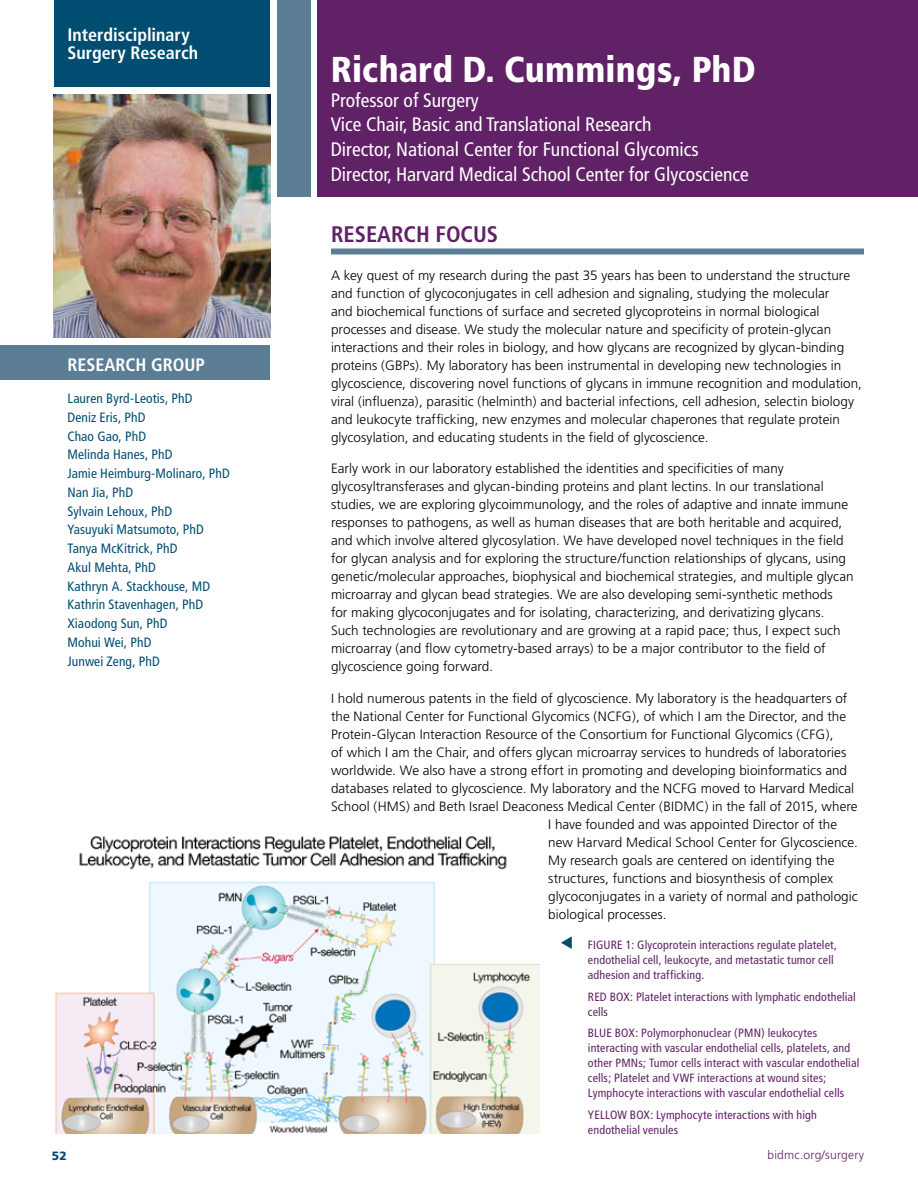
<style>
.page{position:relative;width:918px;height:1188px;background:#fff}
.page>*{position:absolute;margin:0;border:0;box-sizing:border-box;transform-origin:0 0}
.t1{font:900 condensed 36px "Frutiger";letter-spacing:.005em;color:#fff}
.t2{font:700 condensed 22.5px "Frutiger";color:#612166}
.t3{font:condensed 19.5px/24.6px "Frutiger";color:#fff}
.t4{font:700 condensed 18px/18px "Frutiger";color:#fff}
.t5{font:300 13.5px/18px "Frutiger";letter-spacing:.005em;color:#000}
.t6{font:condensed 13.5px/18.8px "Frutiger";letter-spacing:.01em;color:#004d71}
.t7{font:condensed 12px/15px "Frutiger";letter-spacing:.01em;color:#612166}
.t8{font:300 12px "Frutiger";letter-spacing:.02em;color:#612166}
.t9{font:900 12px "Frutiger";color:#004d71}
</style>
<div class="page">
<div style="left:54px;top:0;width:216px;height:86px;background:#004d71"></div>
<div style="left:277px;top:0;width:33px;height:197px;background:#5b7e95"></div>
<div style="left:318px;top:0;width:600px;height:197px;background:#612166"></div>
<div style="left:0;top:346px;width:270px;height:34px;background:#5b7e95"></div>
<img style="left:54px;top:94px;width:216px;height:244px">
<div style="left:331px;top:249px;width:533px;height:6px;background:#5b7e95"></div>
<svg style="left:561px;top:936px;width:11px;height:13px"></svg>
<img style="left:55px;top:836px;width:484px;height:298px">
<h3 class="t4" style="left:68px;top:25px;width:132px">Interdisciplinary<br>Surgery Research</h3>
<h3 class="t4" style="left:68px;top:356px;width:139px">RESEARCH GROUP</h3>
<p class="t6" style="left:68px;top:389px;width:164px">Lauren Byrd-Leotis, PhD<br>Deniz Eris, PhD<br>Chao Gao, PhD<br>Melinda Hanes, PhD<br>Jamie Heimburg-Molinaro, PhD<br>Nan Jia, PhD<br>Sylvain Lehoux, PhD<br>Yasuyuki Matsumoto, PhD<br>Tanya McKitrick, PhD<br>Akul Mehta, PhD<br>Kathryn A. Stackhouse, MD<br>Kathrin Stavenhagen, PhD<br>Xiaodong Sun, PhD<br>Mohui Wei, PhD<br>Junwei Zeng, PhD</p>
<h1 class="t1" style="left:331px;top:48px;width:427px">Richard D. Cummings, PhD</h1>
<h3 class="t3" style="left:331px;top:88px;width:420px">Professor of Surgery<br>Vice Chair, Basic and Translational Research<br>Director, National Center for Functional Glycomics Director, Harvard Medical School Center for Glycoscience</h3>
<h2 class="t2" style="left:331px;top:221px;width:169px">RESEARCH FOCUS</h2>
<p class="t5" style="left:331px;top:267px;width:532px">A key quest of my research during the past 35 years has been to understand the structure and function of glycoconjugates in cell adhesion and signaling, studying the molecular<br>and biochemical functions of surface and secreted glycoproteins in normal biological processes and disease. We study the molecular nature and specificity of protein-glycan interactions and their roles in biology, and how glycans are recognized by glycan-binding proteins (GBPs). My laboratory has been instrumental in developing new technologies in glycoscience, discovering novel functions of glycans in immune recognition and modulation, viral (influenza), parasitic (helminth) and bacterial infections, cell adhesion, selectin biology and leukocyte trafficking, new enzymes and molecular chaperones that regulate protein glycosylation, and educating students in the field of glycoscience.</p>
<p class="t5" style="left:331px;top:460px;width:524px">Early work in our laboratory established the identities and specificities of many glycosyltransferases and glycan-binding proteins and plant lectins. In our translational studies, we are exploring glycoimmunology, and the roles of adaptive and innate immune responses to pathogens, as well as human diseases that are both heritable and acquired, and which involve altered glycosylation. We have developed novel techniques in the field for glycan analysis and for exploring the structure/function relationships of glycans, using genetic/molecular approaches, biophysical and biochemical strategies, and multiple glycan microarray and glycan bead strategies. We are also developing semi-synthetic methods<br>for making glycoconjugates and for isolating, characterizing, and derivatizing glycans.<br>Such technologies are revolutionary and are growing at a rapid pace; thus, I expect such microarray (and flow cytometry-based arrays) to be a major contributor to the field of glycoscience going forward.</p>
<p class="t5" style="left:331px;top:689px;width:518px">I hold numerous patents in the field of glycoscience. My laboratory is the headquarters of</p>
<p class="t5" style="left:331px;top:707px;width:517px">the National Center for Functional Glycomics (NCFG), of which I am the Director, and the</p>
<p class="t5" style="left:331px;top:725px;width:504px">Protein-Glycan Interaction Resource of the Consortium for Functional Glycomics (CFG),</p>
<p class="t5" style="left:331px;top:743px;width:517px">of which I am the Chair, and offers glycan microarray services to hundreds of laboratories</p>
<p class="t5" style="left:331px;top:761px;width:518px">worldwide. We also have a strong effort in promoting and developing bioinformatics and</p>
<p class="t5" style="left:331px;top:779px;width:525px">databases related to glycoscience. My laboratory and the NCFG moved to Harvard Medical</p>
<p class="t5" style="left:331px;top:797px;width:528px">School (HMS) and Beth Israel Deaconess Medical Center (BIDMC) in the fall of 2015, where</p>
<p class="t5" style="left:548px;top:815px;width:290px">I have founded and was appointed Director of the</p>
<p class="t5" style="left:548px;top:833px;width:311px">new Harvard Medical School Center for Glycoscience.</p>
<p class="t5" style="left:548px;top:851px;width:288px">My research goals are centered on identifying the</p>
<p class="t5" style="left:548px;top:869px;width:286px">structures, functions and biosynthesis of complex</p>
<p class="t5" style="left:548px;top:887px;width:311px">glycoconjugates in a variety of normal and pathologic</p>
<p class="t5" style="left:548px;top:905px;width:120px">biological processes.</p>
<p class="t7" style="left:588px;top:937px;width:251px">FIGURE 1: Glycoprotein interactions regulate platelet, endothelial cell, leukocyte, and metastatic tumor cell adhesion and trafficking.</p>
<p class="t7" style="left:588px;top:989px;width:270px">RED BOX: Platelet interactions with lymphatic endothelial cells</p>
<p class="t7" style="left:588px;top:1026px;width:273px">BLUE BOX: Polymorphonuclear (PMN) leukocytes interacting with vascular endothelial cells, platelets, and other PMNs; Tumor cells interact with vascular endothelial cells; Platelet and VWF interactions at wound sites; Lymphocyte interactions with vascular endothelial cells</p>
<p class="t7" style="left:588px;top:1108px;width:230px">YELLOW BOX: Lymphocyte interactions with high endothelial venules</p>
<p class="t9" style="left:52px;top:1148px;width:16px">52</p>
<p class="t8" style="left:767px;top:1148px;width:98px">bidmc.org/surgery</p>
</div>
